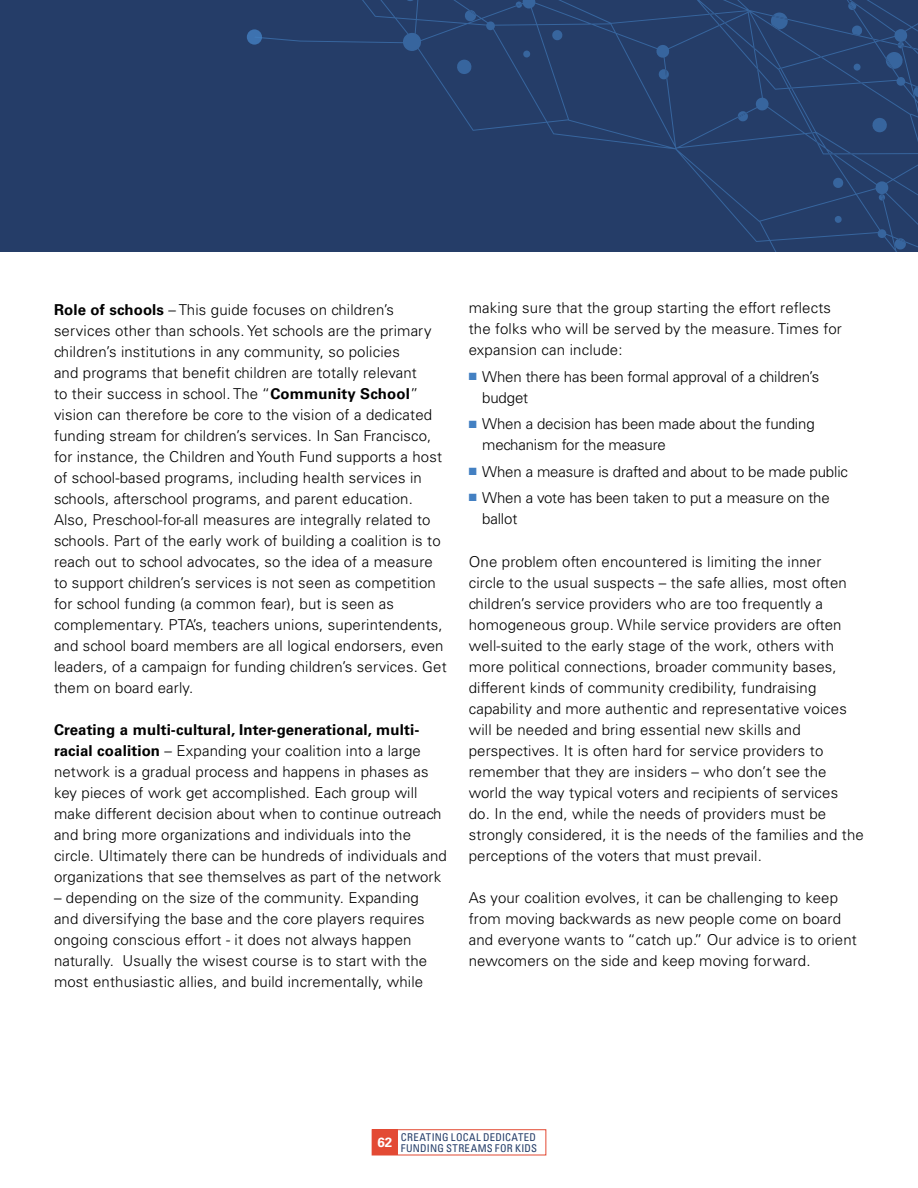
<style>
.page{position:relative;width:918px;height:1188px;background:#fff}
.page>*{position:absolute;margin:0;border:0;box-sizing:border-box;transform-origin:0 0}
.t1{font:300 15px/21px "Univers";letter-spacing:.01em;color:#000}
.t2{font:300 15px/21px "Univers";letter-spacing:-.01em;color:#000}
.t3{font:700 13.35px "Univers LT Std";color:#fff}
.t4{font:condensed 10.65px/10.6px "Univers LT Std";letter-spacing:.03em;color:#253d68}
.s1{font-weight:700}
.s2{color:#4380c2}
</style>
<div class="page">
<div style="left:0;top:0;width:918px;height:252px;background:#253d68"></div>
<svg style="left:373px;top:0;width:545px;height:252px"></svg>
<svg style="left:456px;top:60px;width:16px;height:14px"></svg>
<svg style="left:895px;top:238px;width:11px;height:12px"></svg>
<svg style="left:464px;top:10px;width:12px;height:11px"></svg>
<svg style="left:404px;top:0;width:13px;height:1px"></svg>
<svg style="left:552px;top:30px;width:11px;height:10px"></svg>
<svg style="left:523px;top:51px;width:8px;height:7px"></svg>
<svg style="left:658px;top:69px;width:12px;height:10px"></svg>
<svg style="left:738px;top:0;width:180px;height:223px"></svg>
<svg style="left:516px;top:2px;width:6px;height:6px"></svg>
<svg style="left:247px;top:29px;width:15px;height:16px"></svg>
<div style="left:372px;top:1130px;width:25px;height:25px;background:#e34a34"></div>
<div style="left:372px;top:1130px;width:174px;height:25px;border:1px solid #e34a34"></div>
<p class="t1" style="left:54px;top:299px;width:394px"><span class="s1">Role of schools</span> – This guide focuses on children’s services other than schools. Yet schools are the primary children’s institutions in any community, so policies<br>and programs that benefit children are totally relevant<br>to their success in school. The “<span class="s1">Community School</span>” vision can therefore be core to the vision of a dedicated funding stream for children’s services. In San Francisco, for instance, the Children and Youth Fund supports a host of school-based programs, including health services in schools, afterschool programs, and parent education.<br>Also, Preschool-for-all measures are integrally related to schools. Part of the early work of building a coalition is to reach out to school advocates, so the idea of a measure to support children’s services is not seen as competition for school funding (a common fear), but is seen as complementary. PTA’s, teachers unions, superintendents, and school board members are all logical endorsers, even leaders, of a campaign for funding children’s services. Get them on board early.</p>
<p class="t1" style="left:54px;top:719px;width:394px"><span class="s1">Creating a multi-cultural, Inter-generational, multi&shy;racial coalition</span> – Expanding your coalition into a large network is a gradual process and happens in phases as key pieces of work get accomplished. Each group will make different decision about when to continue outreach and bring more organizations and individuals into the circle. Ultimately there can be hundreds of individuals and organizations that see themselves as part of the network</p>
<p class="t1" style="left:54px;top:887px;width:375px">– depending on the size of the community. Expanding and diversifying the base and the core players requires ongoing conscious effort - it does not always happen naturally. Usually the wisest course is to start with the most enthusiastic allies, and build incrementally, while</p>
<p class="t1" style="left:469px;top:298px;width:375px">making sure that the group starting the effort reflects the folks who will be served by the measure. Times for expansion can include:</p>
<p class="t2" style="left:482px;top:366px;width:339px;text-indent:-13px"><span class="s2">■</span> When there has been formal approval of a children’s budget</p>
<p class="t2" style="left:482px;top:413px;width:334px;text-indent:-13px"><span class="s2">■</span> When a decision has been made about the funding mechanism for the measure</p>
<p class="t2" style="left:469px;top:461px;width:381px"><span class="s2">■</span> When a measure is drafted and about to be made public</p>
<p class="t2" style="left:482px;top:487px;width:349px;text-indent:-13px"><span class="s2">■</span> When a vote has been taken to put a measure on the ballot</p>
<p class="t1" style="left:469px;top:551px;width:397px">One problem often encountered is limiting the inner<br>circle to the usual suspects – the safe allies, most often children’s service providers who are too frequently a homogeneous group. While service providers are often well-suited to the early stage of the work, others with more political connections, broader community bases, different kinds of community credibility, fundraising capability and more authentic and representative voices will be needed and bring essential new skills and perspectives. It is often hard for service providers to remember that they are insiders – who don’t see the world the way typical voters and recipients of services<br>do. In the end, while the needs of providers must be strongly considered, it is the needs of the families and the perceptions of the voters that must prevail.</p>
<p class="t1" style="left:469px;top:887px;width:390px">As your coalition evolves, it can be challenging to keep from moving backwards as new people come on board and everyone wants to “catch up.” Our advice is to orient newcomers on the side and keep moving forward.</p>
<p class="t3" style="left:377px;top:1135px;width:16px">62</p>
<p class="t4" style="left:401px;top:1132px;width:138px">CREATING LOCAL DEDICATED<br>FUNDING STREAMS FOR KIDS</p>
</div>
